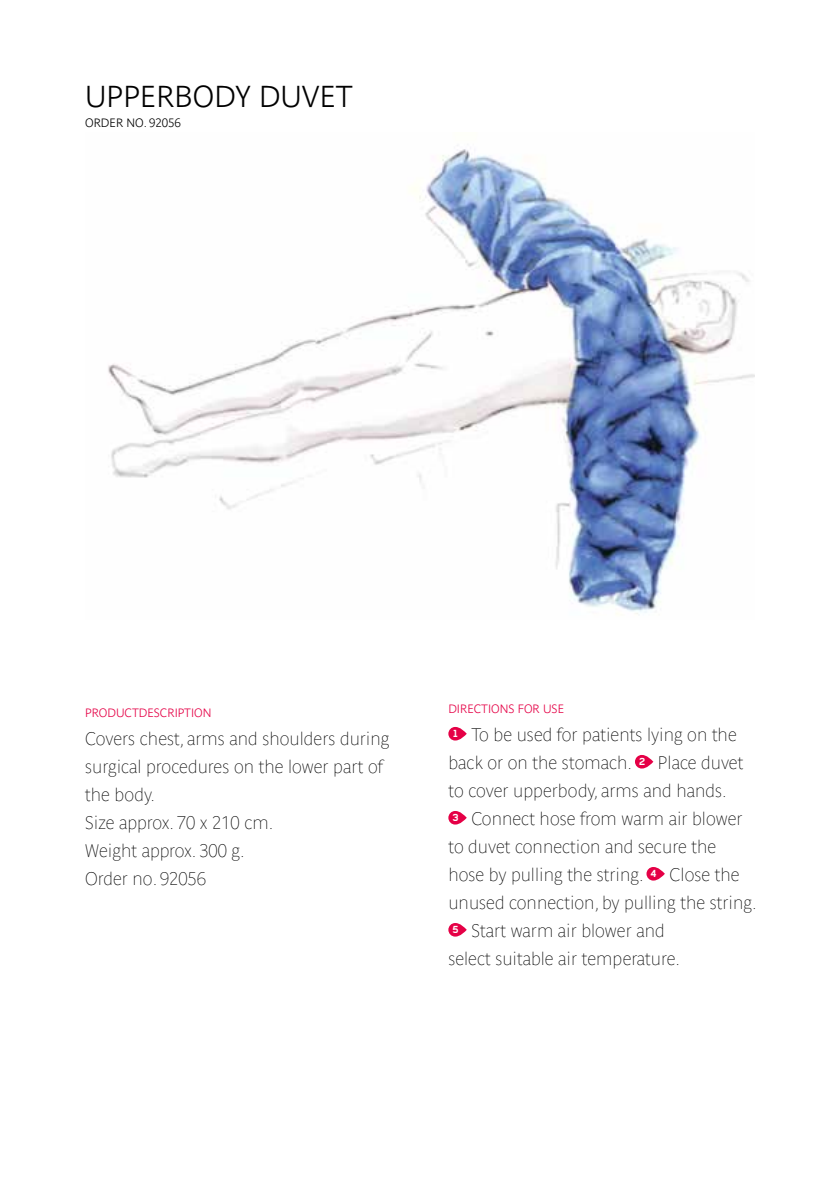
<style>
.page{position:relative;width:840px;height:1191px;background:#fff}
.page>*{position:absolute;margin:0;border:0;box-sizing:border-box;transform-origin:0 0}
.t1{font:700 30px "Parisine Clair";color:#000}
.t2{font:18px/28px "Parisine Clair";color:#000}
.t3{font:700 12px "Parisine Clair";color:#e50046}
.t4{font:700 12px "Parisine Clair";color:#000}
</style>
<div class="page">
<img style="left:108px;top:145px;width:646px;height:470px">
<svg style="left:448px;top:727px;width:18px;height:13px"></svg>
<svg style="left:634px;top:755px;width:19px;height:13px"></svg>
<svg style="left:448px;top:811px;width:18px;height:13px"></svg>
<svg style="left:646px;top:867px;width:18px;height:13px"></svg>
<svg style="left:448px;top:923px;width:18px;height:13px"></svg>
<h1 class="t1" style="left:85px;top:79px;width:269px">UPPERBODY DUVET</h1>
<p class="t4" style="left:85px;top:116px;width:97px">ORDER NO. 92056</p>
<p class="t3" style="left:85px;top:706px;width:128px">PRODUCTDESCRIPTION</p>
<p class="t2" style="left:85px;top:724px;width:306px">Covers chest, arms and shoulders during surgical procedures on the lower part of the body.<br>Size approx. 70 x 210 cm.<br>Weight approx. 300 g.<br>Order no. 92056</p>
<p class="t3" style="left:448px;top:701px;width:117px">DIRECTIONS FOR USE</p>
<p class="t2" style="left:448px;top:720px;width:309px"><sup>1</sup> To be used for patients lying on the back or on the stomach. <sup>2</sup> Place duvet to cover upperbody, arms and hands.<br><sup>3</sup> Connect hose from warm air blower to duvet connection and secure the<br>hose by pulling the string. <sup>4</sup> Close the unused connection, by pulling the string.<br><sup>5</sup> Start warm air blower and<br>select suitable air temperature.</p>
</div>
